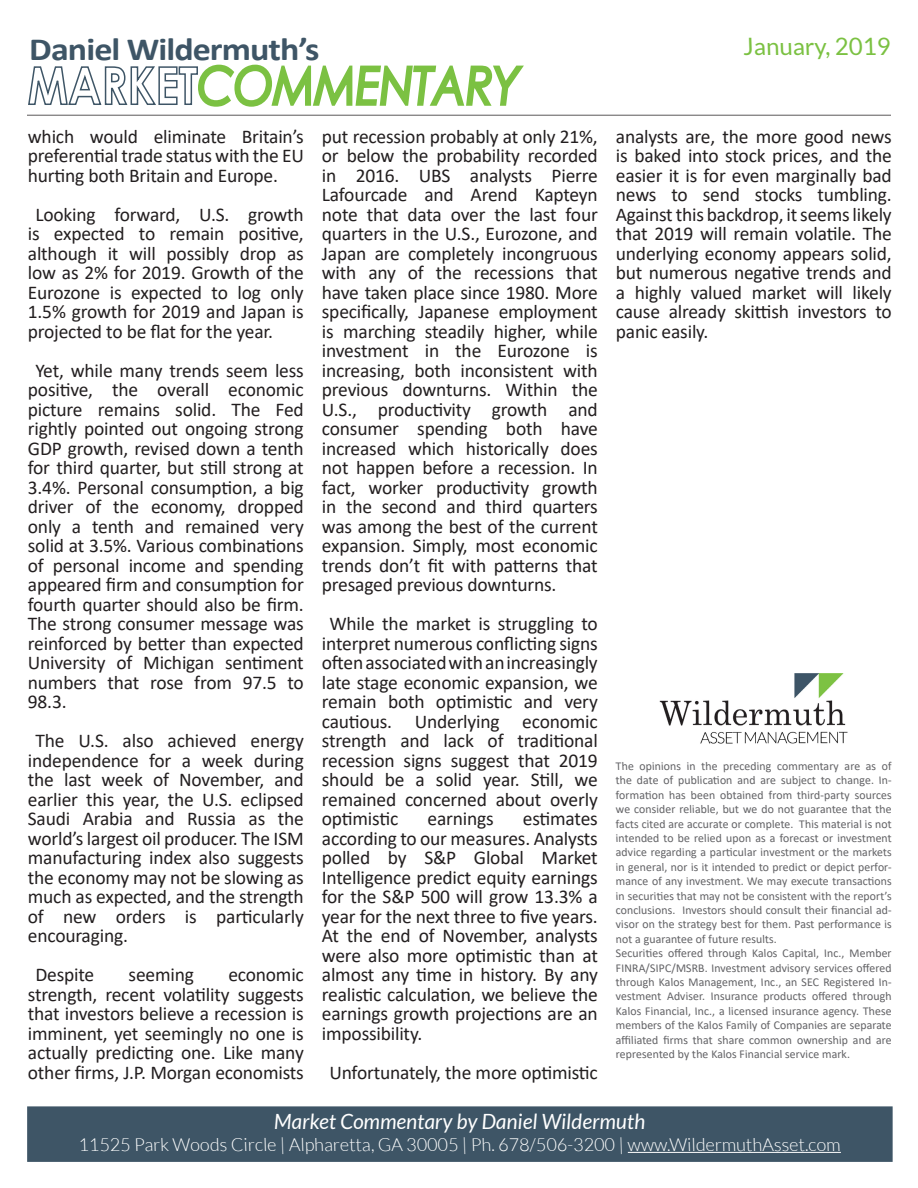
<style>
.page{position:relative;width:918px;height:1188px;background:#fff}
.page>*{position:absolute;margin:0;border:0;box-sizing:border-box;transform-origin:0 0}
.t1{font:italic 51.75px "Century Gothic";color:#7bc142;scale:.87 1}
.t2{font:700 32.4px "Calibri";letter-spacing:-.025em;color:#3e5566;scale:1.11 1}
.t3{font:24px "Lato";color:#7bc142}
.t4{font:italic 21px "Lato";color:#fff}
.t5{font:19.5px/19.5px "Calibri";letter-spacing:-.01em;color:#231f20;text-align:justify}
.t6{font:300 18px "Lato";color:#fff}
.t7{font:12px/14.4px "Calibri";letter-spacing:-.02em;color:#636366}
</style>
<div class="page">
<hr style="left:27px;top:115px;width:864px;height:1px;background:#231f20">
<img style="left:659px;top:673px;width:189px;height:71px">
<div style="left:28px;top:1107px;width:864px;height:54px;background:#3e5566"></div>
<hr style="left:628px;top:1152px;width:213px;height:1px;background:#fff">
<div style="left:27px;top:1106px;width:866px;height:56px;border:2px solid #3e5566"></div>
<svg style="left:28px;top:64px;width:496px;height:43px"></svg>
<h2 class="t2" style="left:29px;top:26px;width:263px">Daniel Wildermuth’s</h2>
<h1 class="t1" style="left:198px;top:49px;width:372px">COMMENTARY</h1>
<p class="t5" style="left:28px;top:126px;width:277px">which would eliminate Britain’s preferential trade status with the EU hurting both Britain and Europe.</p>
<p class="t5" style="left:28px;top:204px;width:277px;text-indent:8px">Looking forward, U.S. growth is expected to remain positive, although it will possibly drop as low as 2% for 2019. Growth of the Eurozone is expected to log only 1.5% growth for 2019 and Japan is projected to be flat for the year.</p>
<p class="t5" style="left:28px;top:360px;width:277px;text-indent:8px">Yet, while many trends seem less positive, the overall economic picture remains solid. The Fed rightly pointed out ongoing strong GDP growth, revised down a tenth for third quarter, but still strong at 3.4%. Personal consumption, a big driver of the economy, dropped only a tenth and remained very solid at 3.5%. Various combinations of personal income and spending appeared firm and consumption for fourth quarter should also be firm.<br>The strong consumer message was reinforced by better than expected University of Michigan sentiment numbers that rose from 97.5 to 98.3.</p>
<p class="t5" style="left:28px;top:731px;width:277px;text-indent:8px">The U.S. also achieved energy independence for a week during the last week of November, and earlier this year, the U.S. eclipsed Saudi Arabia and Russia as the world’s largest oil producer. The ISM manufacturing index also suggests the economy may not be slowing as much as expected, and the strength of new orders is particularly encouraging.</p>
<p class="t5" style="left:35px;top:965px;width:60px">Despite</p>
<p class="t5" style="left:129px;top:965px;width:67px">seeming</p>
<p class="t5" style="left:28px;top:965px;width:277px;text-indent:200px">economic strength, recent volatility suggests that investors believe a recession is imminent, yet seemingly no one is actually predicting one. Like many other firms, J.P. Morgan economists</p>
<p class="t5" style="left:322px;top:126px;width:277px">put recession probably at only 21%, or below the probability recorded in 2016. UBS analysts Pierre Lafourcade and Arend Kapteyn note that data over the last four quarters in the U.S., Eurozone, and Japan are completely incongruous with any of the recessions that have taken place since 1980. More specifically, Japanese employment is marching steadily higher, while investment in the Eurozone is increasing, both inconsistent with previous downturns. Within the U.S., productivity growth and consumer spending both have increased which historically does not happen before a recession. In fact, worker productivity growth in the second and third quarters was among the best of the current expansion. Simply, most economic trends don’t fit with patterns that presaged previous downturns.</p>
<p class="t5" style="left:322px;top:614px;width:277px;text-indent:8px">While the market is struggling to interpret numerous conflicting signs often associated with an increasingly late stage economic expansion, we remain both optimistic and very cautious. Underlying economic strength and lack of traditional recession signs suggest that 2019 should be a solid year. Still, we remained concerned about overly optimistic</p>
<p class="t5" style="left:322px;top:809px;width:277px;text-indent:201px">estimates according to our measures. Analysts polled by S&amp;P Global Market Intelligence predict equity earnings for the S&amp;P 500 will grow 13.3% a year for the next three to five years.<br>At the end of November, analysts were also more optimistic than at almost any time in history. By any realistic calculation, we believe the earnings growth projections are an impossibility.</p>
<p class="t5" style="left:329px;top:1062px;width:270px">Unfortunately, the more optimistic</p>
<p class="t5" style="left:428px;top:809px;width:68px">earnings</p>
<p class="t3" style="left:744px;top:33px;width:150px">January, 2019</p>
<p class="t5" style="left:616px;top:126px;width:277px">analysts are, the more good news is baked into stock prices, and the easier it is for even marginally bad news to send stocks tumbling.<br>Against this backdrop, it seems likely that 2019 will remain volatile. The underlying economy appears solid, but numerous negative trends and a highly valued market will likely cause already skittish investors to panic easily.</p>
<p class="t7" style="left:616px;top:759px;width:278px">The opinions in the preceding commentary are as of the date of publication and are subject to change. In&shy;formation has been obtained from third-party sources we consider reliable, but we do not guarantee that the facts cited are accurate or complete. This material is not intended to be relied upon as a forecast or investment advice regarding a particular investment or the markets in general, nor is it intended to predict or depict perfor&shy;mance of any investment. We may execute transactions in securities that may not be consistent with the report’s conclusions. Investors should consult their financial ad&shy;visor on the strategy best for them. Past performance is not a guarantee of future results.<br>Securities offered through Kalos Capital, Inc., Member FINRA/SIPC/MSRB. Investment advisory services offered through Kalos Management, Inc., an SEC Registered In&shy;vestment Adviser. Insurance products offered through Kalos Financial, Inc., a licensed insurance agency. These members of the Kalos Family of Companies are separate affiliated firms that share common ownership and are represented by the Kalos Financial service mark.</p>
<p class="t4" style="left:274px;top:1110px;width:374px">Market Commentary by Daniel Wildermuth</p>
<p class="t6" style="left:79px;top:1135px;width:764px">11525 Park Woods Circle | Alpharetta, GA 30005 | Ph. 678/506-3200 | www.WildermuthAsset.com</p>
</div>
